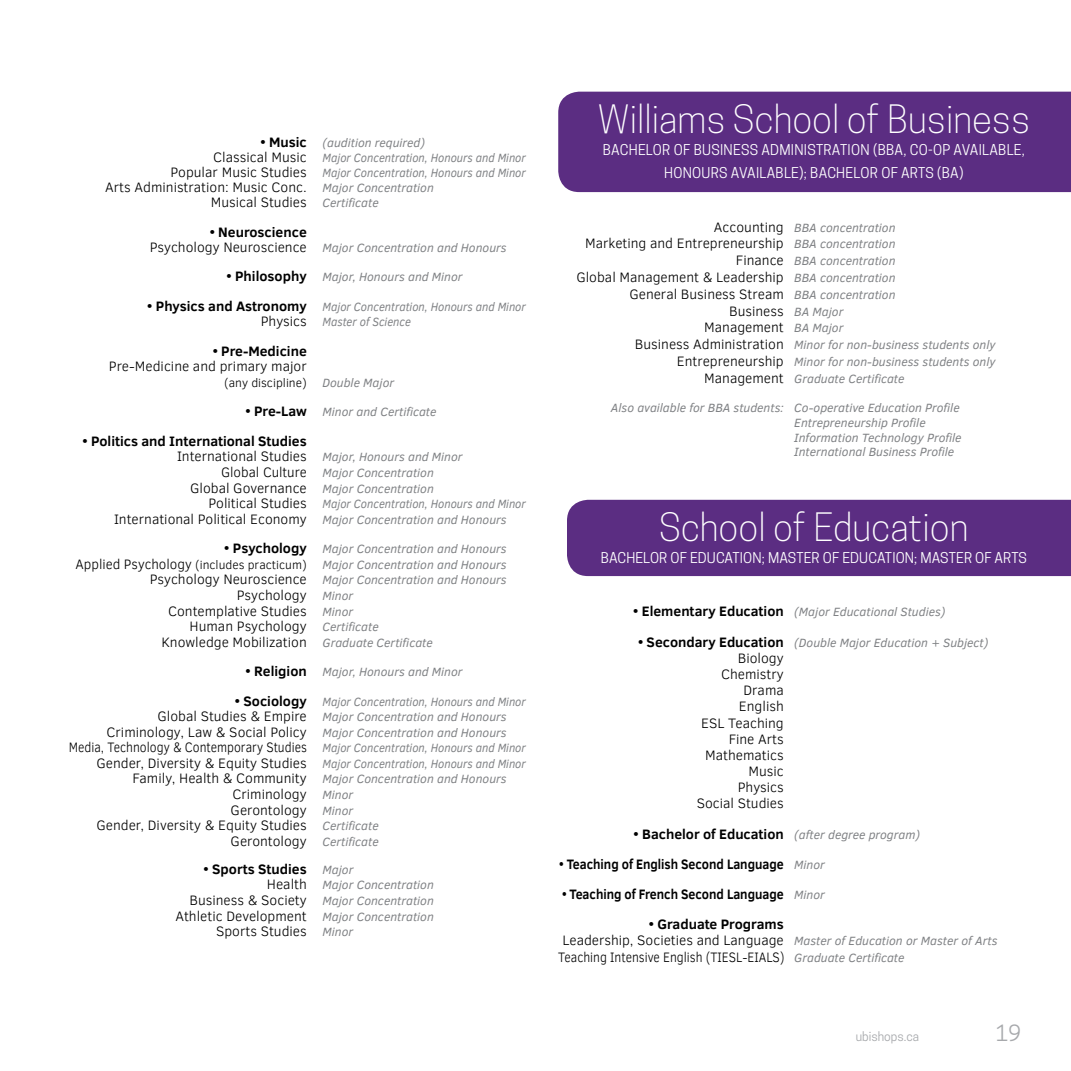
<style>
.page{position:relative;width:1071px;height:1071px;background:#fff}
.page>*{position:absolute;margin:0;border:0;box-sizing:border-box;transform-origin:0 0}
.t1{font:300 36.75px "Cooper Hewitt";color:#fff}
.t2{font:21px "Cooper Hewitt";color:#a7a9ac}
.t3{font:300 14px/16.1px "Clear Sans";color:#000}
.t4{font:14px/22.8px "Cooper Hewitt";letter-spacing:.015em;color:#fff;text-align:center}
.t5{font:700 14px "Clear Sans";color:#000}
.t6{font:700 14px "Clear Sans";color:#000;scale:.89 1}
.t7{font:300 14px "Clear Sans";color:#000;scale:.88 1}
.t8{font:italic 12.25px/15.6px "Clear Sans";color:#808285}
.t9{font:italic 12.25px/15.6px "Clear Sans";color:#808285;scale:.92 1}
.t10{font:300 12.25px "Clear Sans";color:#000}
.t11{font:12.25px "Cooper Hewitt";color:#a7a9ac}
.s1{font-weight:700;font-style:normal;font-size:14px;color:#000}
.s2{font-weight:300;font-style:normal;font-size:14px;color:#000}
.s3{font-weight:400;font-style:italic;font-size:12.25px;color:#808285}
.s4{font-weight:300;font-style:normal;color:#000}
</style>
<div class="page">
<div style="left:567px;top:500px;width:504px;height:76px;background:#5b2d82"></div>
<div style="left:558px;top:92px;width:513px;height:100px;background:#5b2d82"></div>
<p class="t8" style="left:261px;top:134px;width:166px"><span class="s1">• Music</span> (audition required)</p>
<p class="t9" style="left:213px;top:150px;width:341px"><span class="s2">Classical Music</span> Major Concentration, Honours and Minor</p>
<p class="t9" style="left:170px;top:165px;width:388px"><span class="s2">Popular Music Studies</span> Major Concentration, Honours and Minor</p>
<p class="t3" style="left:211px;top:180px;width:225px;line-height:15.2px;text-indent:-106px">Arts Administration: Music Conc. <span class="s3">Major Concentration<br></span>Musical Studies <span class="s3">Certificate</span></p>
<p class="t5" style="left:210px;top:222px;width:99px">• Neuroscience</p>
<p class="t8" style="left:150px;top:240px;width:358px"><span class="s2">Psychology Neuroscience</span> Major Concentration and Honours</p>
<p class="t8" style="left:227px;top:269px;width:238px"><span class="s1">• Philosophy</span> Major, Honours and Minor</p>
<p class="t9" style="left:147px;top:298px;width:413px;text-align:center"><span class="s1">• Physics and Astronomy</span> Major Concentration, Honours and Minor<br><span class="s2">Physics</span> Master of Science</p>
<p class="t5" style="left:213px;top:341px;width:96px">• Pre-Medicine</p>
<p class="t3" style="left:109px;top:359px;width:199px">Pre-Medicine and primary major</p>
<p class="t10" style="left:224px;top:375px;width:84px">(any discipline)</p>
<p class="t8" style="left:323px;top:375px;width:73px">Double Major</p>
<p class="t8" style="left:246px;top:404px;width:192px"><span class="s1">• Pre-Law</span> Minor and Certificate</p>
<p class="t5" style="left:82px;top:431px;width:226px">• Politics and International Studies</p>
<p class="t8" style="left:177px;top:449px;width:287px"><span class="s2">International Studies</span> Major, Honours and Minor</p>
<p class="t8" style="left:221px;top:465px;width:214px"><span class="s2">Global Culture</span> Major Concentration</p>
<p class="t8" style="left:190px;top:480px;width:245px"><span class="s2">Global Governance</span> Major Concentration</p>
<p class="t9" style="left:208px;top:496px;width:347px"><span class="s2">Political Studies</span> Major Concentration, Honours and Minor</p>
<p class="t3" style="left:114px;top:511px;width:394px">International Political Economy <span class="s3">Major Concentration and Honours</span></p>
<p class="t8" style="left:75px;top:541px;width:433px;text-indent:149px"><span class="s1">• Psychology</span> Major Concentration and Honours<br><span class="s2">Applied Psychology</span> <span class="s4">(includes practicum)</span></p>
<p class="t8" style="left:150px;top:557px;width:358px;text-align:right">Major Concentration and Honours<br><span class="s2">Psychology Neuroscience</span> Major Concentration and Honours</p>
<p class="t3" style="left:237px;top:587px;width:118px">Psychology <span class="s3">Minor</span></p>
<p class="t3" style="left:168px;top:603px;width:187px">Contemplative Studies <span class="s3">Minor</span></p>
<p class="t3" style="left:190px;top:618px;width:191px">Human Psychology <span class="s3">Certificate</span></p>
<p class="t3" style="left:162px;top:634px;width:273px">Knowledge Mobilization <span class="s3">Graduate Certificate</span></p>
<p class="t8" style="left:246px;top:664px;width:219px"><span class="s1">• Religion</span> Major, Honours and Minor</p>
<p class="t9" style="left:157px;top:693px;width:402px;text-indent:78px"><span class="s1">• Sociology</span> Major Concentration, Honours and Minor<br><span class="s2">Global Studies &amp; Empire</span> Major Concentration and Honours</p>
<p class="t3" style="left:69px;top:724px;width:459px;line-height:15.6px;text-indent:38px">Criminology, Law &amp; Social Policy <span class="s3">Major Concentration and Honours<br></span>Media, Technology &amp; Contemporary Studies <span class="s3">Major Concentration, Honours and Minor</span></p>
<p class="t9" style="left:132px;top:756px;width:429px;text-indent:-36px"><span class="s2">Gender, Diversity &amp; Equity Studies</span> Major Concentration, Honours and Minor<br><span class="s2">Family, Health &amp; Community</span> Major Concentration and Honours</p>
<p class="t3" style="left:232px;top:786px;width:122px">Criminology <span class="s3">Minor</span></p>
<p class="t3" style="left:231px;top:802px;width:124px">Gerontology <span class="s3">Minor</span></p>
<p class="t3" style="left:97px;top:817px;width:284px">Gender, Diversity &amp; Equity Studies <span class="s3">Certificate</span></p>
<p class="t3" style="left:231px;top:833px;width:150px">Gerontology <span class="s3">Certificate</span></p>
<p class="t5" style="left:204px;top:859px;width:151px">• Sports Studies <span class="s3">Major</span></p>
<p class="t8" style="left:189px;top:877px;width:246px;text-align:right"><span class="s2">Health</span> Major Concentration<br><span class="s2">Business &amp; Society</span> Major Concentration</p>
<p class="t3" style="left:216px;top:908px;width:219px;line-height:15.6px;text-indent:-41px">Athletic Development <span class="s3">Major Concentration<br></span>Sports Studies <span class="s3">Minor</span></p>
<h1 class="t1" style="left:598px;top:97px;width:434px">Williams School of Business</h1>
<p class="t4" style="left:603px;top:139px;width:424px">BACHELOR OF BUSINESS ADMINISTRATION (BBA, CO-OP AVAILABLE,<br>HONOURS AVAILABLE); BACHELOR OF ARTS (BA)</p>
<p class="t8" style="left:714px;top:219px;width:183px"><span class="s2">Accounting</span> BBA concentration</p>
<p class="t3" style="left:585px;top:236px;width:312px">Marketing and Entrepreneurship <span class="s3">BBA concentration</span></p>
<p class="t8" style="left:736px;top:253px;width:161px"><span class="s2">Finance</span> BBA concentration</p>
<p class="t3" style="left:576px;top:269px;width:321px">Global Management &amp; Leadership <span class="s3">BBA concentration</span></p>
<p class="t3" style="left:629px;top:286px;width:268px">General Business Stream <span class="s3">BBA concentration</span></p>
<p class="t3" style="left:729px;top:303px;width:116px">Business <span class="s3">BA Major</span></p>
<p class="t3" style="left:704px;top:320px;width:141px">Management <span class="s3">BA Major</span></p>
<p class="t8" style="left:635px;top:337px;width:362px"><span class="s2">Business Administration</span> Minor for non-business students only</p>
<p class="t8" style="left:677px;top:354px;width:320px"><span class="s2">Entrepreneurship</span> Minor for non-business students only</p>
<p class="t8" style="left:704px;top:371px;width:202px"><span class="s2">Management</span> Graduate Certificate</p>
<p class="t8" style="left:794px;top:400px;width:169px;line-height:14.7px;text-indent:-183px">Also available for BBA students: Co-operative Education Profile Entrepreneurship Profile Information Technology Profile International Business Profile</p>
<h1 class="t1" style="left:659px;top:505px;width:311px">School of Education</h1>
<p class="t4" style="left:601px;top:547px;width:428px">BACHELOR OF EDUCATION; MASTER OF EDUCATION; MASTER OF ARTS</p>
<p class="t8" style="left:633px;top:604px;width:314px"><span class="s1">• Elementary Education</span> (Major Educational Studies)</p>
<p class="t8" style="left:638px;top:634px;width:352px"><span class="s1">• Secondary Education</span> (Double Major Education + Subject)</p>
<p class="t3" style="left:697px;top:650px;width:89px;text-align:right">Biology<br>Chemistry<br>Drama<br>English<br>ESL Teaching<br>Fine Arts<br>Mathematics<br>Music<br>Physics<br>Social Studies</p>
<p class="t5" style="left:634px;top:824px;width:288px">• Bachelor of Education <span class="s3">(after degree program)</span></p>
<p class="t6" style="left:559px;top:854px;width:300px">• Teaching of English Second Language <span class="s3">Minor</span></p>
<p class="t6" style="left:562px;top:884px;width:297px">• Teaching of French Second Language <span class="s3">Minor</span></p>
<p class="t5" style="left:649px;top:914px;width:137px">• Graduate Programs</p>
<p class="t3" style="left:563px;top:932px;width:436px">Leadership, Societies and Language <span class="s3">Master of Education or Master of Arts</span></p>
<p class="t7" style="left:558px;top:948px;width:395px">Teaching Intensive English (TIESL-EIALS) <span class="s3">Graduate Certificate</span></p>
<p class="t11" style="left:856px;top:1029px;width:65px">ubishops.ca</p>
<h2 class="t2" style="left:996px;top:1020px;width:27px">19</h2>
</div>
